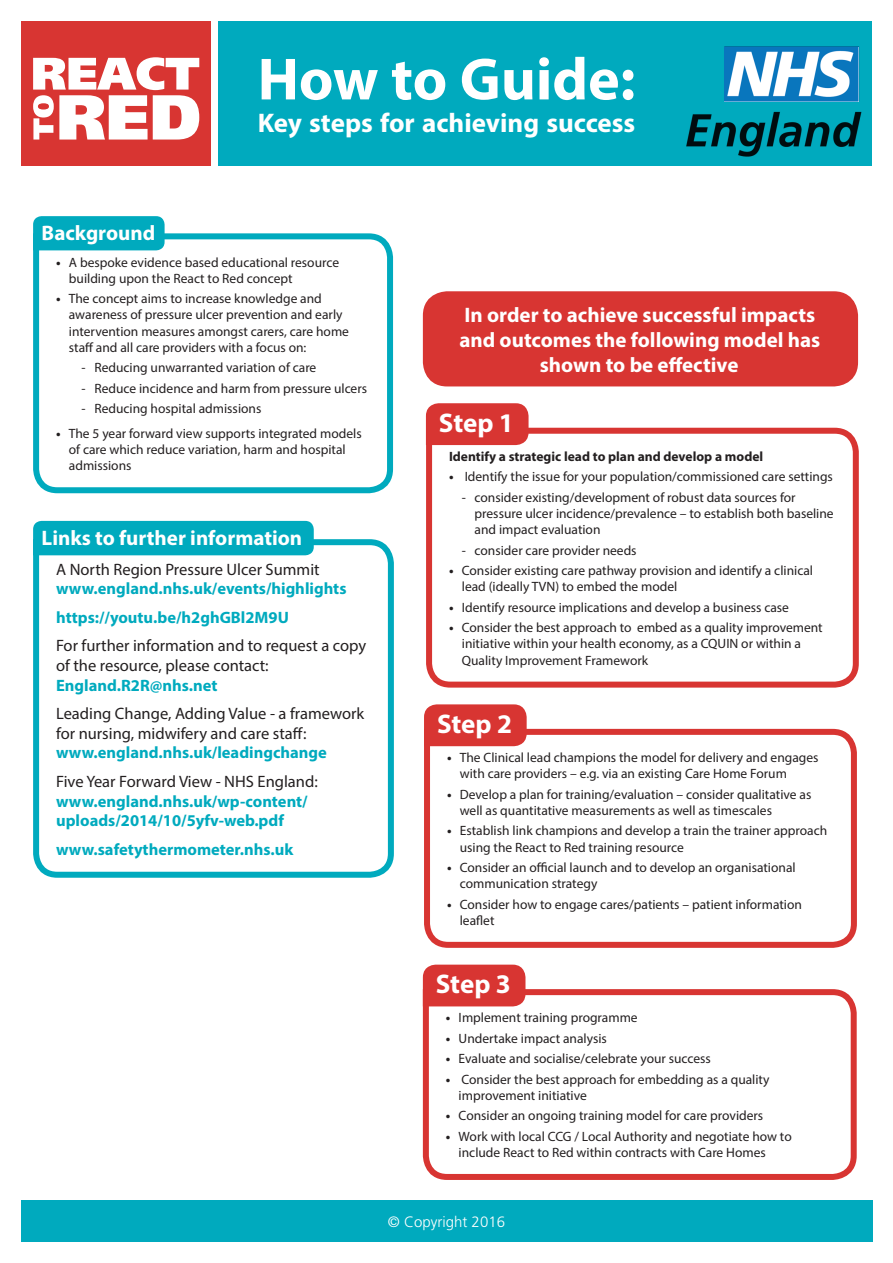
<style>
.page{position:relative;width:893px;height:1263px;background:#fff}
.page>*{position:absolute;margin:0;border:0;box-sizing:border-box;transform-origin:0 0}
.t1{font:700 60px "Myriad Pro";color:#fff}
.t2{font:700 27px "Myriad Pro";color:#fff}
.t3{font:700 21px/25.2px "Myriad Pro";color:#fff;text-align:center}
.t4{font:700 16.5px/28.3px "Myriad Pro";color:#00aabe}
.t5{font:16.5px/19.8px "Myriad Pro";color:#231f20}
.t6{font:300 15px "Frutiger";color:#fff}
.t7{font:13.5px/16.2px "Myriad Pro";color:#231f20}
.t8{font:700 13.5px "Myriad Pro";color:#231f20}
.s1{font-weight:700}
</style>
<div class="page">
<div style="left:21px;top:1200px;width:851px;height:42px;background:#00aabe"></div>
<div style="left:218px;top:21px;width:654px;height:145px;background:#00aabe"></div>
<div style="left:21px;top:21px;width:190px;height:145px;background:#d83532"></div>
<svg style="left:33px;top:57px;width:166px;height:83px"></svg>
<img style="left:686px;top:46px;width:176px;height:111px">
<img style="left:724px;top:47px;width:134px;height:54px">
<svg style="left:425px;top:425px;width:434px;height:263px"></svg>
<div style="left:426px;top:403px;width:103px;height:42px;background:#d83532"></div>
<svg style="left:424px;top:728px;width:433px;height:220px"></svg>
<div style="left:424px;top:704px;width:103px;height:42px;background:#d83532"></div>
<svg style="left:422px;top:986px;width:435px;height:194px"></svg>
<div style="left:423px;top:965px;width:102px;height:41px;background:#d83532"></div>
<div style="left:426px;top:294px;width:429px;height:89px;background:#d83532;border-radius:21px"></div>
<div style="left:423px;top:291px;width:435px;height:95px;border:6px solid #d83532;border-radius:21px"></div>
<svg style="left:33px;top:539px;width:361px;height:339px"></svg>
<div style="left:33px;top:521px;width:281px;height:34px;background:#00aabe"></div>
<svg style="left:33px;top:233px;width:361px;height:261px"></svg>
<div style="left:33px;top:216px;width:132px;height:34px;background:#00aabe"></div>
<h3 class="t3" style="left:42px;top:220px;width:115px">Background</h3>
<h1 class="t1" style="left:258px;top:40px;width:379px">How to Guide:</h1>
<h2 class="t2" style="left:258px;top:105px;width:379px">Key steps for achieving success</h2>
<p class="t7" style="left:69px;top:254px;width:272px;text-indent:-13px"><span class="s1">•</span> A bespoke evidence based educational resource building upon the React to Red concept</p>
<p class="t7" style="left:69px;top:290px;width:282px;text-indent:-13px"><span class="s1">•</span> The concept aims to increase knowledge and awareness of pressure ulcer prevention and early intervention measures amongst carers, care home staff and all care providers with a focus on:</p>
<p class="t7" style="left:82px;top:359px;width:236px">- Reducing unwarranted variation of care</p>
<p class="t7" style="left:82px;top:380px;width:287px">- Reduce incidence and harm from pressure ulcers</p>
<p class="t7" style="left:82px;top:400px;width:181px">- Reducing hospital admissions</p>
<p class="t7" style="left:69px;top:425px;width:294px;text-indent:-13px"><span class="s1">•</span> The 5 year forward view supports integrated models of care which reduce variation, harm and hospital admissions</p>
<h3 class="t3" style="left:42px;top:525px;width:262px">Links to further information</h3>
<p class="t5" style="left:56px;top:559px;width:265px">A North Region Pressure Ulcer Summit</p>
<p class="t4" style="left:56px;top:574px;width:292px">www.england.nhs.uk/events/highlights https://youtu.be/h2ghGBl2M9U</p>
<p class="t5" style="left:56px;top:635px;width:312px">For further information and to request a copy of the resource, please contact:</p>
<p class="t4" style="left:56px;top:670px;width:163px">England.R2R@nhs.net</p>
<p class="t5" style="left:56px;top:703px;width:310px">Leading Change, Adding Value - a framework for nursing, midwifery and care staff:</p>
<p class="t4" style="left:56px;top:738px;width:272px">www.england.nhs.uk/leadingchange</p>
<p class="t5" style="left:56px;top:771px;width:263px">Five Year Forward View - NHS England:</p>
<p class="t4" style="left:56px;top:790px;width:253px;line-height:19.8px">www.england.nhs.uk/wp-content/ uploads/2014/10/5yfv-web.pdf</p>
<p class="t4" style="left:56px;top:834px;width:239px">www.safetythermometer.nhs.uk</p>
<h3 class="t3" style="left:459px;top:301px;width:362px">In order to achieve successful impacts and outcomes the following model has shown to be effective</h3>
<h2 class="t2" style="left:439px;top:405px;width:77px">Step 1</h2>
<p class="t8" style="left:449px;top:447px;width:316px">Identify a strategic lead to plan and develop a model</p>
<p class="t7" style="left:449px;top:468px;width:385px"><span class="s1">•</span> Identify the issue for your population/commissioned care settings</p>
<p class="t7" style="left:475px;top:489px;width:361px;text-indent:-13px">- consider existing/development of robust data sources for pressure ulcer incidence/prevalence – to establish both baseline and impact evaluation</p>
<p class="t7" style="left:462px;top:542px;width:176px">- consider care provider needs</p>
<p class="t7" style="left:462px;top:562px;width:353px;text-indent:-13px"><span class="s1">•</span> Consider existing care pathway provision and identify a clinical lead (ideally TVN) to embed the model</p>
<p class="t7" style="left:449px;top:599px;width:341px"><span class="s1">•</span> Identify resource implications and develop a business case</p>
<p class="t7" style="left:462px;top:619px;width:362px;text-indent:-13px"><span class="s1">•</span> Consider the best approach to embed as a quality improvement initiative within your health economy, as a CQUIN or within a<br>Quality Improvement Framework</p>
<h2 class="t2" style="left:437px;top:706px;width:77px">Step 2</h2>
<p class="t7" style="left:460px;top:749px;width:360px;text-indent:-13px"><span class="s1">•</span> The Clinical lead champions the model for delivery and engages with care providers – e.g. via an existing Care Home Forum</p>
<p class="t7" style="left:460px;top:786px;width:353px;text-indent:-13px"><span class="s1">•</span> Develop a plan for training/evaluation – consider qualitative as well as quantitative measurements as well as timescales</p>
<p class="t7" style="left:460px;top:822px;width:369px;text-indent:-13px"><span class="s1">•</span> Establish link champions and develop a train the trainer approach using the React to Red training resource</p>
<p class="t7" style="left:460px;top:859px;width:337px;text-indent:-13px"><span class="s1">•</span> Consider an official launch and to develop an organisational communication strategy</p>
<p class="t7" style="left:460px;top:896px;width:344px;text-indent:-13px"><span class="s1">•</span> Consider how to engage cares/patients – patient information leaflet</p>
<h2 class="t2" style="left:436px;top:967px;width:77px">Step 3</h2>
<p class="t7" style="left:446px;top:1009px;width:193px"><span class="s1">•</span> Implement training programme</p>
<p class="t7" style="left:446px;top:1030px;width:163px"><span class="s1">•</span> Undertake impact analysis</p>
<p class="t7" style="left:446px;top:1050px;width:267px"><span class="s1">•</span> Evaluate and socialise/celebrate your success</p>
<p class="t7" style="left:459px;top:1071px;width:312px;text-indent:-13px"><span class="s1">•</span> Consider the best approach for embedding as a quality improvement initiative</p>
<p class="t7" style="left:446px;top:1107px;width:319px"><span class="s1">•</span> Consider an ongoing training model for care providers</p>
<p class="t7" style="left:459px;top:1128px;width:335px;text-indent:-13px"><span class="s1">•</span> Work with local CCG / Local Authority and negotiate how to include React to Red within contracts with Care Homes</p>
<p class="t6" style="left:388px;top:1213px;width:119px">© Copyright 2016</p>
</div>
